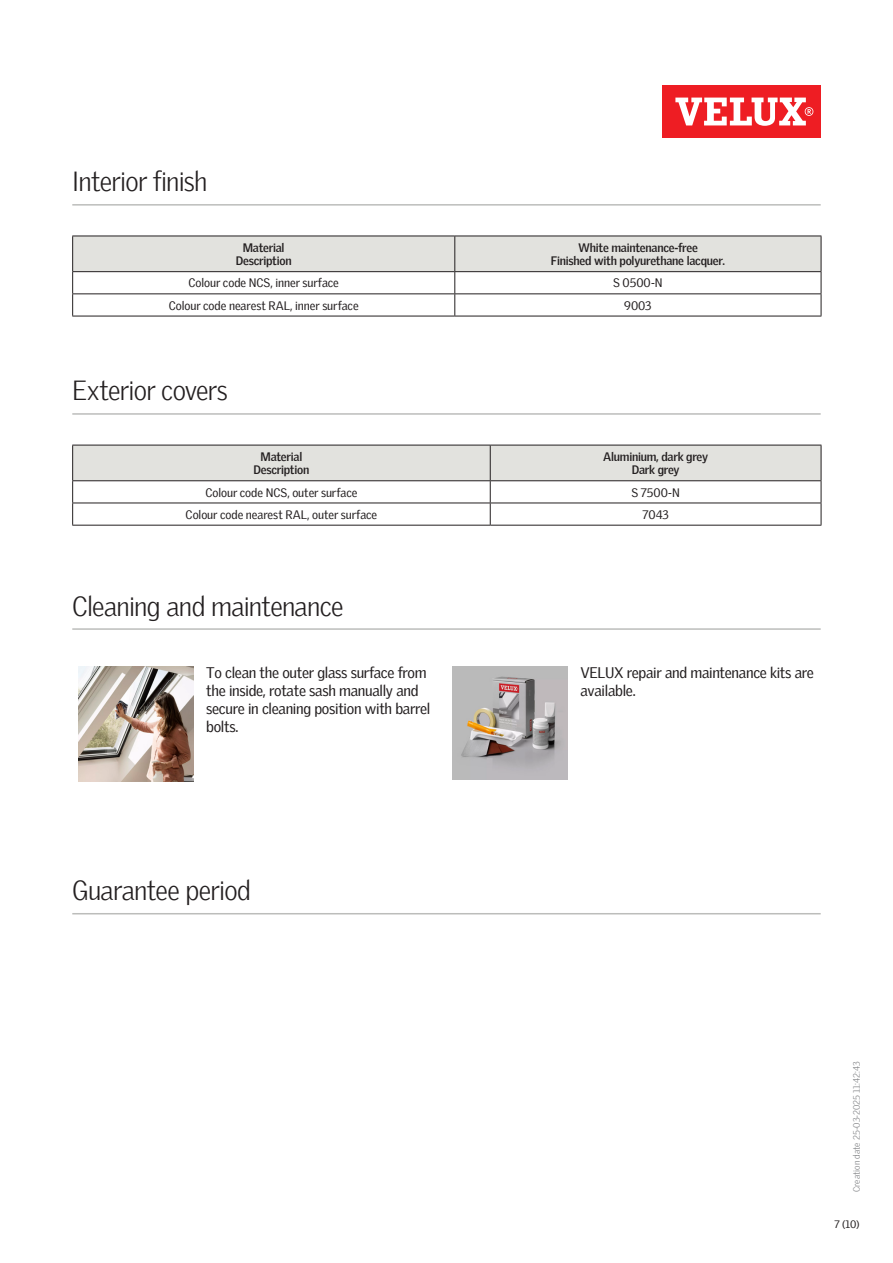
<style>
.page{position:relative;width:893px;height:1263px;background:#fff}
.page>*{position:absolute;margin:0;border:0;box-sizing:border-box;transform-origin:0 0}
.Headline_With_Line_B{font:300 27px "Velux Gothic";letter-spacing:-.025em;color:#231f20}
.Body_Regular{font:15px/18px "Velux Gothic";letter-spacing:-.02em;color:#231f20}
.TableText{font:12px "Velux Gothic";letter-spacing:-.005em;color:#231f20}
.TableHeader{font:700 12px/13.5px "Velux Gothic";letter-spacing:-.02em;color:#231f20;text-align:center}
.t1{font:10.5px "Velux Gothic";color:#231f20}
.t2{font:300 9px "Velux Gothic";color:#7c7e81}
</style>
<div class="page">
<div style="left:662px;top:85px;width:159px;height:53px;background:#ee1d23"></div>
<svg style="left:675px;top:98px;width:138px;height:28px"></svg>
<hr style="left:72px;top:204px;width:749px;height:2px;background:#bcbdbb">
<hr style="left:72px;top:413px;width:749px;height:2px;background:#bcbdbb">
<hr style="left:72px;top:628px;width:749px;height:2px;background:#bcbdbb">
<hr style="left:72px;top:316px;width:383px;height:1px;background:#231f20">
<svg style="left:72px;top:236px;width:750px;height:80px"></svg>
<hr style="left:455px;top:316px;width:366px;height:1px;background:#231f20">
<hr style="left:72px;top:525px;width:418px;height:1px;background:#231f20">
<svg style="left:72px;top:445px;width:750px;height:80px"></svg>
<hr style="left:490px;top:525px;width:331px;height:1px;background:#231f20">
<img style="left:79px;top:666px;width:114px;height:115px">
<img style="left:453px;top:666px;width:115px;height:113px">
<hr style="left:72px;top:913px;width:749px;height:1px;background:#bcbdbb">
<p class="Headline_With_Line_B" style="left:72px;top:161px;width:137px">Interior finish</p>
<p class="TableHeader" style="left:236px;top:240px;width:57px">Material<br>Description</p>
<p class="TableHeader" style="left:551px;top:240px;width:176px">White maintenance-free<br>Finished with polyurethane lacquer.</p>
<p class="TableText" style="left:189px;top:274px;width:152px">Colour code NCS, inner surface</p>
<p class="TableText" style="left:613px;top:274px;width:51px">S 0500-N</p>
<p class="TableText" style="left:169px;top:296px;width:191px">Colour code nearest RAL, inner surface</p>
<p class="TableText" style="left:624px;top:296px;width:29px">9003</p>
<p class="Headline_With_Line_B" style="left:72px;top:370px;width:157px">Exterior covers</p>
<p class="TableHeader" style="left:254px;top:449px;width:57px">Material<br>Description</p>
<p class="TableHeader" style="left:603px;top:449px;width:106px">Aluminium, dark grey<br>Dark grey</p>
<p class="TableText" style="left:205px;top:483px;width:153px">Colour code NCS, outer surface</p>
<p class="TableText" style="left:631px;top:483px;width:50px">S 7500-N</p>
<p class="TableText" style="left:186px;top:505px;width:193px">Colour code nearest RAL, outer surface</p>
<p class="TableText" style="left:643px;top:505px;width:28px">7043</p>
<p class="Headline_With_Line_B" style="left:72px;top:585px;width:273px">Cleaning and maintenance</p>
<p class="Body_Regular" style="left:206px;top:662px;width:226px">To clean the outer glass surface from the inside, rotate sash manually and secure in cleaning position with barrel bolts.</p>
<p class="Body_Regular" style="left:580px;top:662px;width:235px">VELUX repair and maintenance kits are available.</p>
<p class="Headline_With_Line_B" style="left:72px;top:870px;width:180px">Guarantee period</p>
<p class="t2" style="left:850px;top:1192px;width:132px;rotate:-90deg">Creation date 25-03-2025 11:42:43</p>
<p class="t1" style="left:834px;top:1216px;width:27px">7 (10)</p>
</div>
